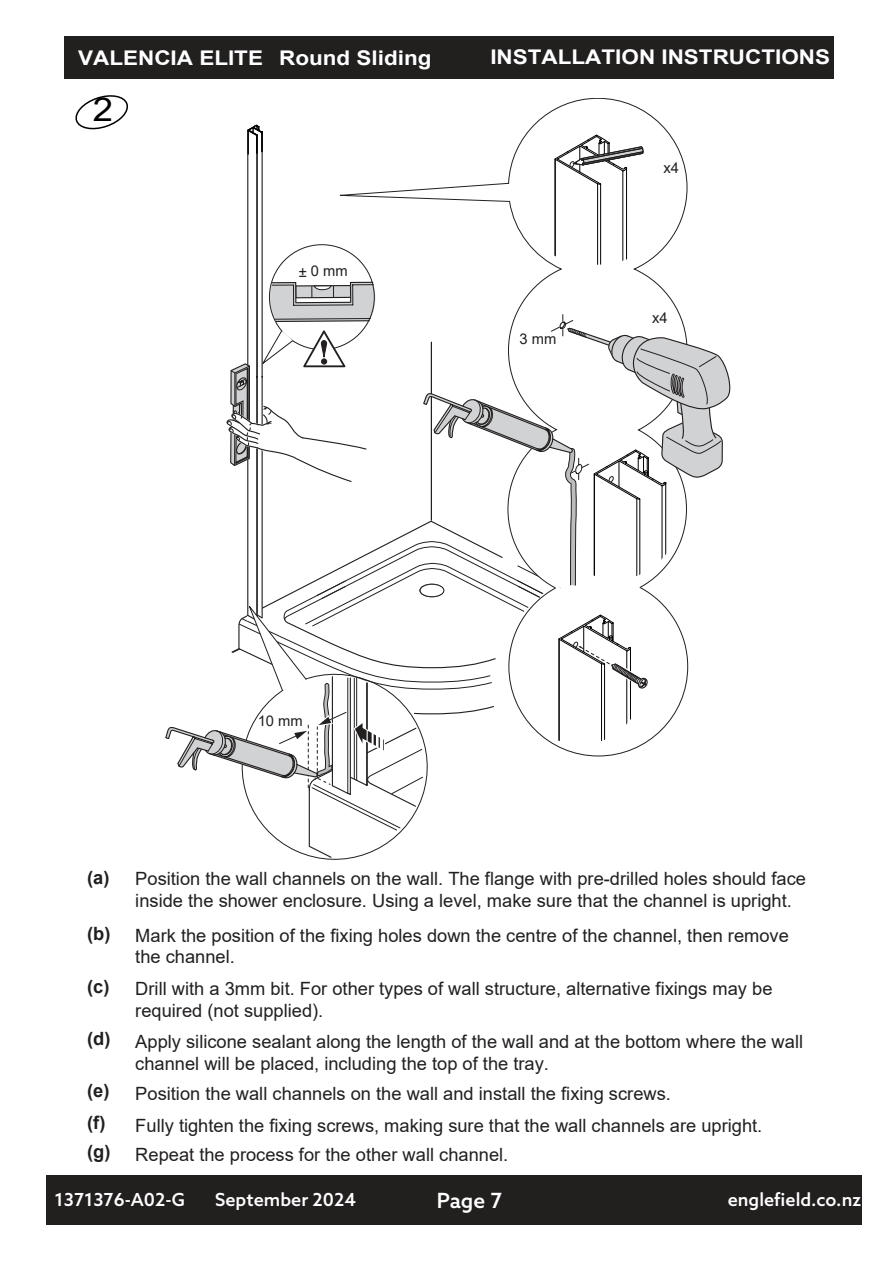
<style>
.page{position:relative;width:893px;height:1263px;background:#fff}
.page>*{position:absolute;margin:0;border:0;box-sizing:border-box;transform-origin:0 0}
.t1{font:32.85px "Arial";color:#000;scale:1.11 1}
.t2{font:500 21px "Azo Sans";color:#fff}
.t3{font:700 20.25px "Arial";color:#fff;scale:1.11 1}
.t4{font:18.3px/21.9px "Arial";color:#221f1f}
.t5{font:700 18.3px "Arial";color:#221f1f}
.t6{font:500 18px "Azo Sans";color:#fff}
.t7{font:14.7px "Arial";color:#221f1f}
.s1{font-weight:700}
</style>
<div class="page">
<div style="left:64px;top:36px;width:769px;height:42px;background:#221f1f"></div>
<svg style="left:75px;top:95px;width:53px;height:35px"></svg>
<svg style="left:165px;top:124px;width:565px;height:735px"></svg>
<div style="left:46px;top:1175px;width:815px;height:49px;background:#221f1f"></div>
<p class="t3" style="left:78px;top:51px;width:320px">VALENCIA ELITE Round Sliding</p>
<h1 class="t1" style="left:93px;top:96px;width:20px">2</h1>
<p class="t7" style="left:299px;top:266px;width:51px">± 0 mm</p>
<p class="t3" style="left:490px;top:50px;width:308px">INSTALLATION INSTRUCTIONS</p>
<p class="t7" style="left:663px;top:162px;width:17px">x4</p>
<p class="t7" style="left:520px;top:333px;width:38px">3 mm</p>
<p class="t7" style="left:652px;top:312px;width:17px">x4</p>
<p class="t7" style="left:258px;top:715px;width:47px">10 mm</p>
<p class="t4" style="left:135px;top:869px;width:672px;text-indent:-48px"><span class="s1">(a)</span> Position the wall channels on the wall. The flange with pre-drilled holes should face inside the shower enclosure. Using a level, make sure that the channel is upright.</p>
<p class="t4" style="left:135px;top:926px;width:655px">Mark the position of the fixing holes down the centre of the channel, then remove the channel.</p>
<p class="t4" style="left:135px;top:979px;width:639px">Drill with a 3mm bit. For other types of wall structure, alternative fixings may be required (not supplied).</p>
<p class="t5" style="left:87px;top:927px;width:25px">(b)</p>
<p class="t5" style="left:87px;top:979px;width:24px">(c)</p>
<p class="t5" style="left:87px;top:1031px;width:25px">(d)</p>
<p class="t4" style="left:87px;top:1079px;width:677px;line-height:31.5px"><sup>(e)</sup> Position the wall channels on the wall and install the fixing screws.<br><sup>(f)</sup> Fully tighten the fixing screws, making sure that the wall channels are upright.</p>
<p class="t4" style="left:87px;top:1145px;width:423px"><sup>(g)</sup> Repeat the process for the other wall channel.</p>
<p class="t4" style="left:135px;top:1032px;width:669px">Apply silicone sealant along the length of the wall and at the bottom where the wall channel will be placed, including the top of the tray.</p>
<p class="t6" style="left:55px;top:1192px;width:132px">1371376-A02-G</p>
<p class="t6" style="left:215px;top:1192px;width:142px">September 2024</p>
<p class="t2" style="left:437px;top:1191px;width:67px">Page 7</p>
<p class="t6" style="left:728px;top:1192px;width:135px">englefield.co.nz</p>
</div>
